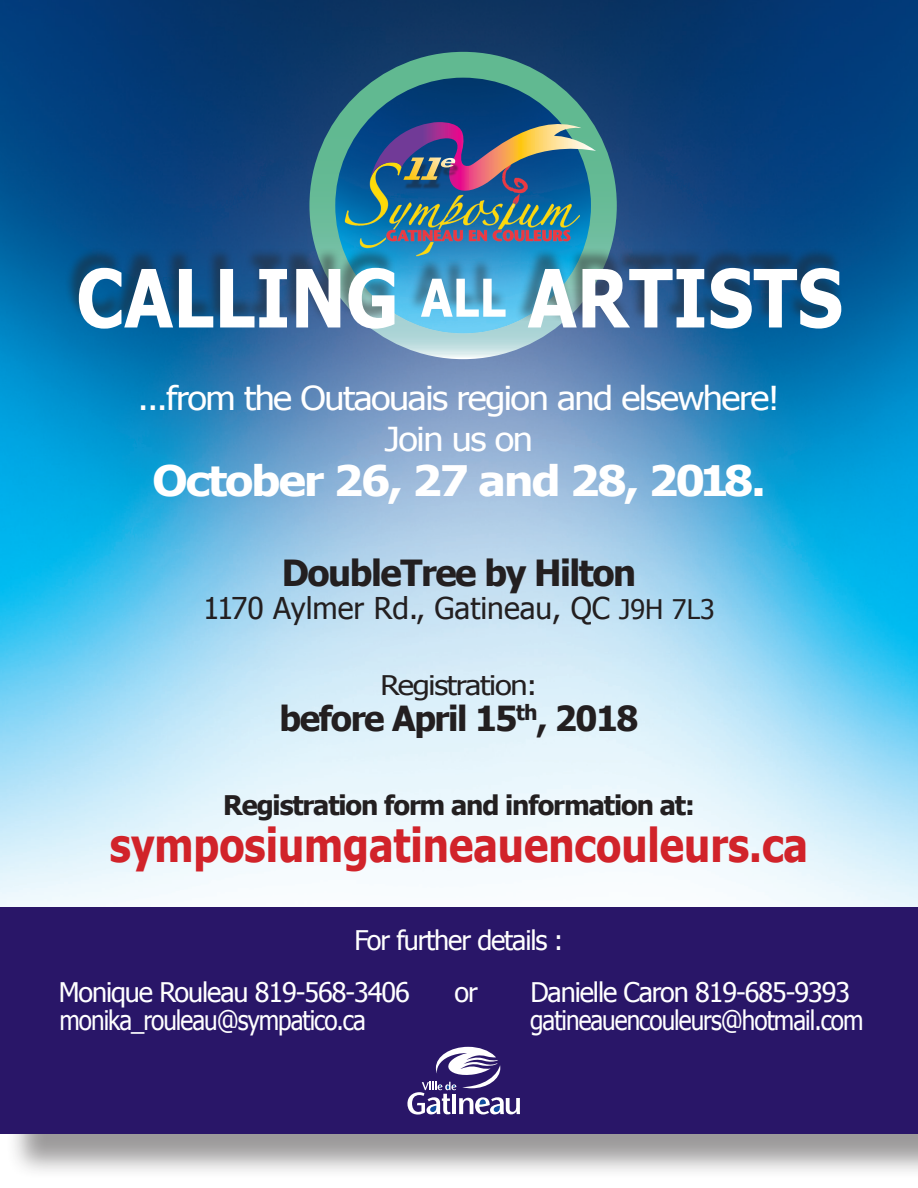
<style>
.page{position:relative;width:918px;height:1188px;background:#fff}
.page>*{position:absolute;margin:0;border:0;box-sizing:border-box;transform-origin:0 0}
.t1{font:700 46.5px "Tahoma";color:#d1232a;scale:.88 1}
.t2{font:700 42px "Tahoma";letter-spacing:-.04em;color:#fff;scale:1.09 1}
.t3{font:700 36px "Tahoma";letter-spacing:-.04em;color:#231f20}
.t4{font:700 34.5px "Tahoma";letter-spacing:-.04em;color:#231f20}
.t5{font:33px "Tahoma";letter-spacing:-.04em;color:#fff;scale:1.09 1}
.t6{font:30px "Tahoma";color:#231f20}
.t7{font:27px "Tahoma";letter-spacing:-.04em;color:#fff}
.t8{font:27px "Tahoma";letter-spacing:-.04em;color:#fff;scale:.9 1}
.t9{font:700 27px "Tahoma";letter-spacing:-.04em;color:#231f20}
.t10{font:27px "Tahoma";letter-spacing:-.04em;color:#231f20;scale:1.14 1}
.s1{font-size:27px}
</style>
<div class="page">
<img style="left:0;top:0;width:918px;height:907px">
<svg style="left:309px;top:52px;width:308px;height:307px;background:#77c0a4"></svg>
<img style="left:335px;top:78px;width:256px;height:255px;border-radius:128px">
<svg style="left:371px;top:109px;width:225px;height:91px;background:#4a6083"></svg>
<div style="left:6px;top:913px;width:912px;height:267px;background:#231f20;opacity:.45"></div>
<div style="left:0;top:907px;width:918px;height:227px;background:#291668"></div>
<div style="left:64px;top:246px;width:779px;height:78px;background:#231f20;opacity:.45"></div>
<svg style="left:79px;top:268px;width:762px;height:61px"></svg>
<svg style="left:407px;top:1047px;width:113px;height:68px"></svg>
<p class="t5" style="left:138px;top:377px;width:590px">...from the Outaouais region and elsewhere!</p>
<p class="t5" style="left:385px;top:418px;width:137px">Join us on</p>
<p class="t2" style="left:152px;top:454px;width:564px">October 26, 27 and 28, 2018.</p>
<p class="t3" style="left:282px;top:550px;width:356px">DoubleTree by Hilton</p>
<p class="t6" style="left:203px;top:589px;width:513px">1170 Aylmer Rd., Gatineau, QC <span class="s1">J9H 7L3</span></p>
<p class="t10" style="left:381px;top:668px;width:139px">Registration:</p>
<p class="t4" style="left:279px;top:696px;width:361px">before April 15<sup>th</sup>, 2018</p>
<p class="t9" style="left:223px;top:788px;width:473px">Registration form and information at:</p>
<p class="t1" style="left:110px;top:816px;width:795px">symposiumgatineauencouleurs.ca</p>
<p class="t7" style="left:354px;top:923px;width:210px">For further details :</p>
<p class="t7" style="left:59px;top:975px;width:353px">Monique Rouleau 819-568-3406</p>
<p class="t7" style="left:455px;top:975px;width:25px">or</p>
<p class="t7" style="left:530px;top:975px;width:322px">Danielle Caron 819-685-9393</p>
<p class="t8" style="left:59px;top:1003px;width:342px">monika_rouleau@sympatico.ca</p>
<p class="t8" style="left:530px;top:1003px;width:372px">gatineauencouleurs@hotmail.com</p>
</div>
